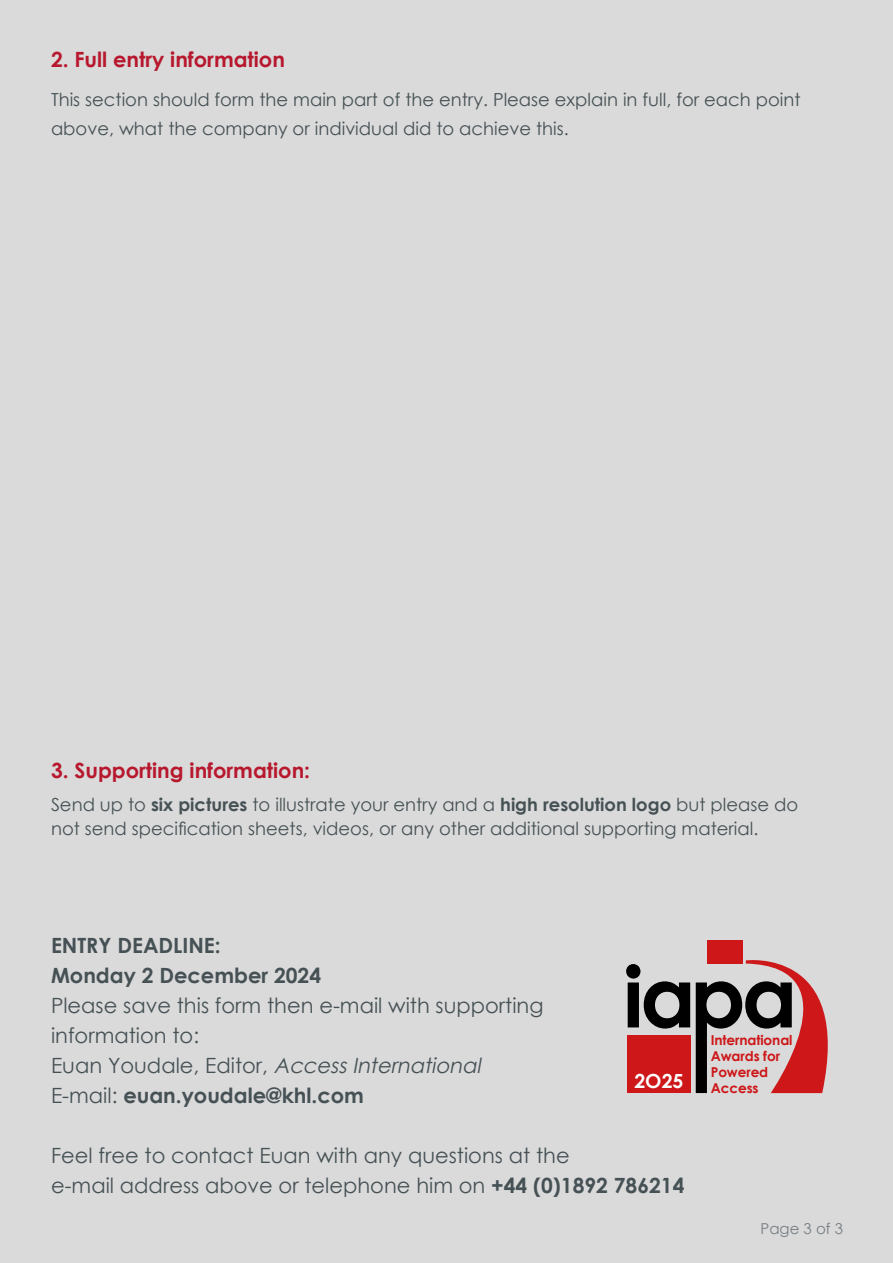
<style>
.page{position:relative;width:893px;height:1263px;background:#dadada}
.page>*{position:absolute;margin:0;border:0;box-sizing:border-box;transform-origin:0 0}
.t1{font:21px/30px "Century Gothic";color:#465155}
.t2{font:700 21px "Century Gothic";color:#b7182e}
.t3{font:700 21px/29.5px "Century Gothic";color:#465155}
.t4{font:700 19.5px "Century Gothic";color:#fff}
.t5{font:18px/29.5px "Century Gothic";color:#465155}
.t6{font:15px "Century Gothic";color:#757e83}
.t7{font:700 13.65px/15.9px "Century Gothic";letter-spacing:-.01em;color:#cd1719}
.s1{font-weight:700}
.s2{font-style:italic}
</style>
<div class="page">
<svg style="left:626px;top:960px;width:202px;height:133px"></svg>
<div style="left:707px;top:940px;width:36px;height:23px;background:#cd1719"></div>
<div style="left:627px;top:1035px;width:63px;height:58px;background:#cd1719"></div>
<p class="t2" style="left:51px;top:43px;width:235px">2. Full entry information</p>
<p class="t5" style="left:51px;top:84px;width:751px">This section should form the main part of the entry. Please explain in full, for each point above, what the company or individual did to achieve this.</p>
<p class="t2" style="left:51px;top:754px;width:261px">3. Supporting information:</p>
<p class="t5" style="left:51px;top:792px;width:749px;line-height:24px">Send up to <span class="s1">six pictures</span> to illustrate your entry and a <span class="s1">high resolution logo</span> but please do not send specification sheets, videos, or any other additional supporting material.</p>
<p class="t3" style="left:51px;top:930px;width:272px">ENTRY DEADLINE:<br>Monday 2 December 2024</p>
<p class="t1" style="left:51px;top:990px;width:494px">Please save this form then e-mail with supporting information to:<br>E u a n Y o u d a l e , E d i t o r, <span class="s2">AccessInternational </span>E-mail: <span class="s1">euan.youdale@khl.com</span></p>
<p class="t7" style="left:711px;top:1032px;width:83px">International<br>Awards for<br>Powered</p>
<p class="t4" style="left:635px;top:1066px;width:50px">2O25</p>
<p class="t7" style="left:711px;top:1079px;width:49px">Access</p>
<p class="t1" style="left:51px;top:1140px;width:635px">Feel free to contact Euan with any questions at the<br>e-mail address above or telephone him on <span class="s1">+44 (0)1892 786214</span></p>
<p class="t6" style="left:760px;top:1218px;width:84px">Page 3 of 3</p>
</div>
